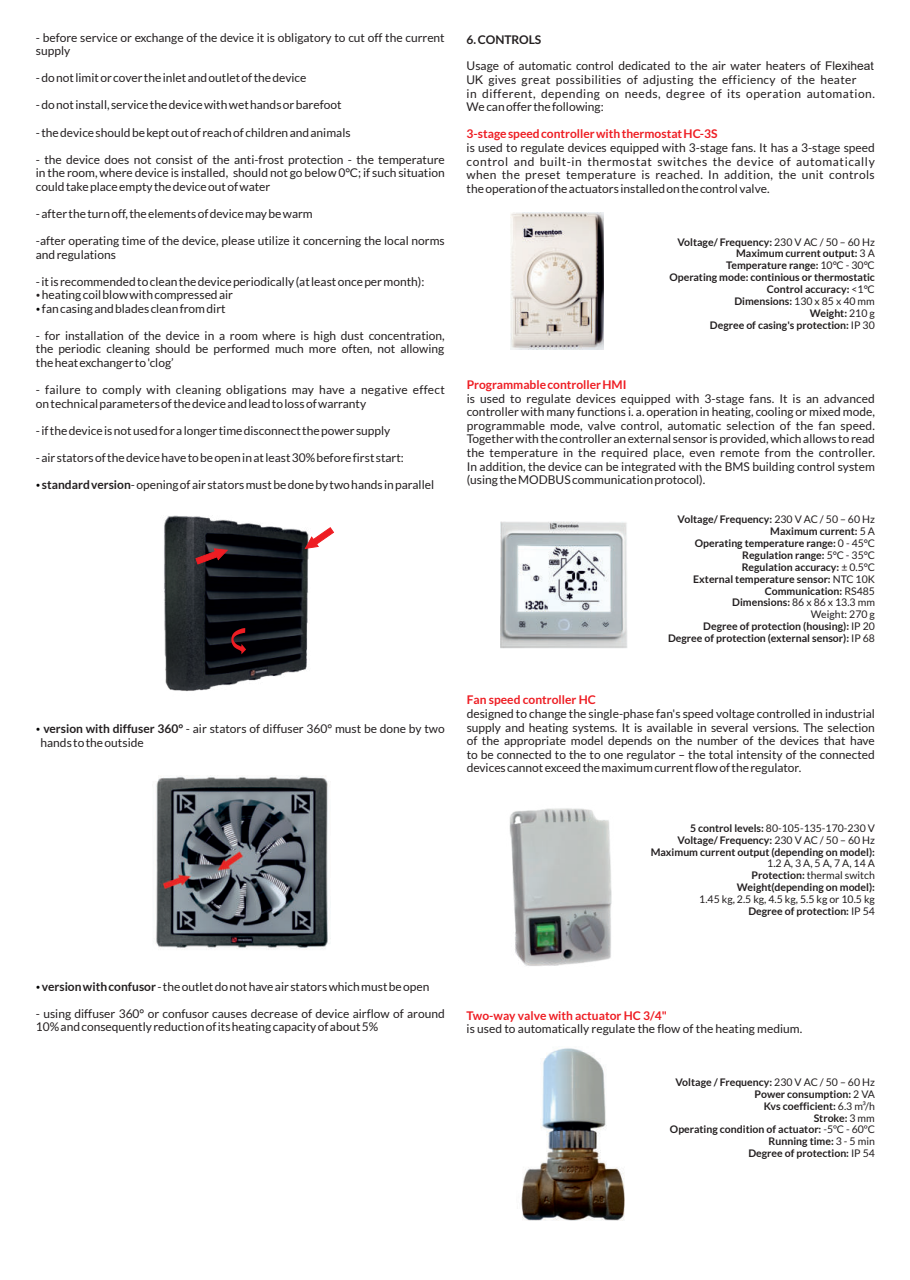
<style>
.page{position:relative;width:910px;height:1280px;background:#fff}
.page>*{position:absolute;margin:0;border:0;box-sizing:border-box;transform-origin:0 0}
.t1{font:12px/13.5px "Lato";color:#231f20}
.t2{font:12px/13.5px "Lato";letter-spacing:.05em;color:#231f20}
.t3{font:12px/13.5px "Lato";letter-spacing:.025em;color:#231f20}
.t4{font:700 12px "Lato";color:#ee1d23}
.t5{font:12px/13.5px "Lato";letter-spacing:.03em;color:#231f20}
.t6{font:12px "Lato";letter-spacing:.02em;color:#231f20}
.t7{font:12px "Lato";letter-spacing:.04em;color:#231f20}
.t8{font:700 12px "Lato";color:#231f20}
.t9{font:700 10.5px/11.9px "Lato";color:#231f20;text-align:right}
.t10{font:10.5px/11.9px "Lato";color:#231f20;text-align:right}
.s1{font-weight:700}
.s2{font-family:"Arial"}
.s3{font-weight:400}
</style>
<div class="page">
<img style="left:164px;top:515px;width:145px;height:177px">
<svg style="left:304px;top:527px;width:30px;height:22px"></svg>
<svg style="left:195px;top:548px;width:34px;height:17px"></svg>
<svg style="left:231px;top:628px;width:15px;height:26px"></svg>
<img style="left:510px;top:212px;width:94px;height:137px">
<img style="left:509px;top:808px;width:103px;height:158px">
<img style="left:500px;top:521px;width:127px;height:128px">
<img style="left:155px;top:776px;width:176px;height:174px">
<img style="left:521px;top:1048px;width:104px;height:173px">
<p class="t1" style="left:36px;top:30px;width:410px">- before service or exchange of the device it is obligatory to cut off the current supply</p>
<p class="t1" style="left:36px;top:71px;width:272px">- do not limit or cover the inlet and outlet of the device</p>
<p class="t1" style="left:36px;top:98px;width:307px">- do not install, service the device with wet hands or barefoot</p>
<p class="t1" style="left:36px;top:125px;width:316px">- the device should be kept out of reach of children and animals</p>
<p class="t1" style="left:36px;top:152px;width:410px;text-align:justify">- the device does not consist of the anti-frost protection - the temperature in the room, where device is installed, should not go below 0°C; if such situation could take place empty the device out of water</p>
<p class="t1" style="left:36px;top:207px;width:278px">- after the turn off, the elements of device may be warm</p>
<p class="t1" style="left:36px;top:234px;width:410px">-after operating time of the device, please utilize it concerning the local norms and regulations</p>
<p class="t1" style="left:36px;top:274px;width:390px">- it is recommended to clean the device periodically (at least once per month):</p>
<p class="t1" style="left:42px;top:302px;width:185px">fan casing and blades clean from dirt</p>
<p class="t1" style="left:42px;top:288px;width:193px">heating coil blow with compressed air</p>
<p class="t1" style="left:36px;top:329px;width:410px">- for installation of the device in a room where is high dust concentration, the periodic cleaning should be performed much more often, not allowing</p>
<p class="t1" style="left:36px;top:356px;width:139px">the heat exchanger to 'clog’</p>
<p class="t6" style="left:36px;top:383px;width:410px">- failure to comply with cleaning obligations may have a negative effect</p>
<p class="t1" style="left:36px;top:396px;width:332px">on technical parameters of the deviceand lead to loss of warranty</p>
<p class="t1" style="left:36px;top:424px;width:356px">- if the device is not used for a longer time disconnect the power supply</p>
<p class="t1" style="left:36px;top:451px;width:370px">- air stators of the device have to be open in at least 30% before first start:</p>
<p class="t1" style="left:42px;top:478px;width:394px"><span class="s1">standard version</span>- opening of air stators must be done by two hands in parallel</p>
<p class="t1" style="left:41px;top:722px;width:406px"><span class="s1">version with diffuser 360°</span> - air stators of diffuser 360° must be done by two hands to the outside</p>
<p class="t8" style="left:467px;top:32px;width:76px">6. CONTROLS</p>
<p class="t3" style="left:467px;top:59px;width:409px">Usage of automatic control dedicated to the air water heaters of <span class="s2">Flexiheat<br>UK</span> gives great possibilities of adjusting the efficiency of the heater</p>
<p class="t7" style="left:467px;top:87px;width:410px">in different, depending on needs, degree of its operation automation.</p>
<p class="t1" style="left:467px;top:100px;width:139px">We can offer the following:</p>
<p class="t4" style="left:467px;top:127px;width:252px">3-stage speed controller with thermostat HC-3S</p>
<p class="t2" style="left:467px;top:141px;width:410px">is used to regulate devices equipped with 3-stage fans. It has a 3-stage speed control and built-in thermostat switches the device of automatically</p>
<p class="t5" style="left:467px;top:168px;width:410px">when the preset temperature is reached. In addition, the unit controls the operation of the actuators installed on the control valve.</p>
<p class="t4" style="left:467px;top:378px;width:161px">Programmable controller HMI</p>
<p class="t9" style="left:669px;top:236px;width:207px">Voltage/ Frequency: <span class="s3">230 V AC / 50 – 60 Hz<br></span>Maximum current output: <span class="s3">3 A<br></span>Temperature range: <span class="s3">10°C - 30°C<br></span>Operating mode: continious or thermostatic<br>Control accuracy: <span class="s3">&lt;1°C<br></span>Dimensions: <span class="s3">130 x 85 x 40 mm<br></span>Weight: <span class="s3">210 g<br></span>Degree of casing's protection: <span class="s3">IP 30</span></p>
<p class="t1" style="left:467px;top:392px;width:410px;text-align:justify">is used to regulate devices equipped with 3-stage fans. It is an advanced controller with many functions i. a. operation in heating, cooling or mixed mode, programmable mode, valve control, automatic selection of the fan speed.<br>Together with the controller an external sensor is provided, which allows to read the temperature in the required place, even remote from the controller.</p>
<p class="t1" style="left:467px;top:459px;width:410px">In addition, the device can be integrated with the BMS building control system (using the MODBUS communication protocol).</p>
<p class="t9" style="left:678px;top:513px;width:199px">Voltage/ Frequency: <span class="s3">230 V AC / 50 – 60 Hz</span></p>
<p class="t9" style="left:770px;top:525px;width:106px">Maximum current: <span class="s3">5 A</span></p>
<p class="t9" style="left:695px;top:537px;width:182px">Operating temperature range: <span class="s3">0 - 45°C</span></p>
<p class="t9" style="left:742px;top:549px;width:134px">Regulation range: <span class="s3">5°C - 35°C</span></p>
<p class="t9" style="left:693px;top:573px;width:183px">External temperature sensor: <span class="s3">NTC 10K</span></p>
<p class="t9" style="left:742px;top:561px;width:135px">Regulation accuracy: <span class="s3">± 0.5°C</span></p>
<p class="t9" style="left:732px;top:585px;width:144px">Communication: <span class="s3">RS485<br></span>Dimensions: <span class="s3">86 x 86 x 13.3 mm</span></p>
<p class="t4" style="left:467px;top:693px;width:131px">Fan speed controller HC</p>
<p class="t10" style="left:811px;top:608px;width:66px">Weight: 270 g</p>
<p class="t9" style="left:703px;top:620px;width:173px">Degree of protection (housing): <span class="s3">IP 20</span></p>
<p class="t9" style="left:668px;top:632px;width:208px">Degree of protection (external sensor): <span class="s3">IP 68</span></p>
<p class="t1" style="left:467px;top:707px;width:410px">designed to change the single-phase fan's speed voltage controlled in industrial supply and heating systems. It is available in several versions. The selection</p>
<p class="t1" style="left:467px;top:734px;width:410px">of the appropriate model depends on the number of the devices that have</p>
<p class="t1" style="left:467px;top:747px;width:410px">to be connected to the to one regulator – the total intensity of the connected devices cannot exceed the maximum current flow of the regulator.</p>
<p class="t10" style="left:690px;top:822px;width:186px"><span class="s1">5 control levels:</span> 80-105-135-170-230 V</p>
<p class="t9" style="left:678px;top:834px;width:199px">Voltage/ Frequency: <span class="s3">230 V AC / 50 – 60 Hz</span></p>
<p class="t9" style="left:651px;top:846px;width:226px">Maximum current output (depending on model):</p>
<p class="t10" style="left:699px;top:893px;width:177px">1.45 kg, 2.5 kg, 4.5 kg, 5.5 kg or 10.5 kg<br><span class="s1">Degree of protection:</span> IP 54</p>
<p class="t10" style="left:767px;top:858px;width:109px">1.2 A, 3 A, 5 A, 7 A, 14 A</p>
<p class="t10" style="left:752px;top:869px;width:125px"><span class="s1">Protection:</span> thermal switch</p>
<p class="t9" style="left:737px;top:881px;width:140px">Weight(depending on model):</p>
<p class="t1" style="left:42px;top:979px;width:389px"><span class="s1">version with confusor</span> - the outlet do not have air stators which must be open</p>
<p class="t1" style="left:36px;top:1006px;width:410px">- using diffuser 360° or confusor causes decrease of device airflow of around<br>10% and consequently reduction of its heating capacity of about 5%</p>
<p class="t4" style="left:467px;top:1008px;width:202px">Two-way valve with actuator HC 3/4"</p>
<p class="t1" style="left:467px;top:1022px;width:337px">is used to automatically regulate the flow of the heating medium.</p>
<p class="t9" style="left:675px;top:1076px;width:201px">Voltage / Frequency: <span class="s3">230 V AC / 50 – 60 Hz</span></p>
<p class="t9" style="left:670px;top:1112px;width:206px">Stroke: <span class="s3">3 mm<br></span>Operating condition of actuator: <span class="s3">-5ºC - 60ºC</span></p>
<p class="t9" style="left:748px;top:1147px;width:128px">Degree of protection: <span class="s3">IP 54</span></p>
<p class="t9" style="left:755px;top:1088px;width:122px">Power consumption: <span class="s3">2 VA<br></span>Kvs coefficient: <span class="s3">6.3 m³/h</span></p>
<p class="t9" style="left:769px;top:1135px;width:108px">Running time: <span class="s3">3 - 5 min</span></p>
</div>
